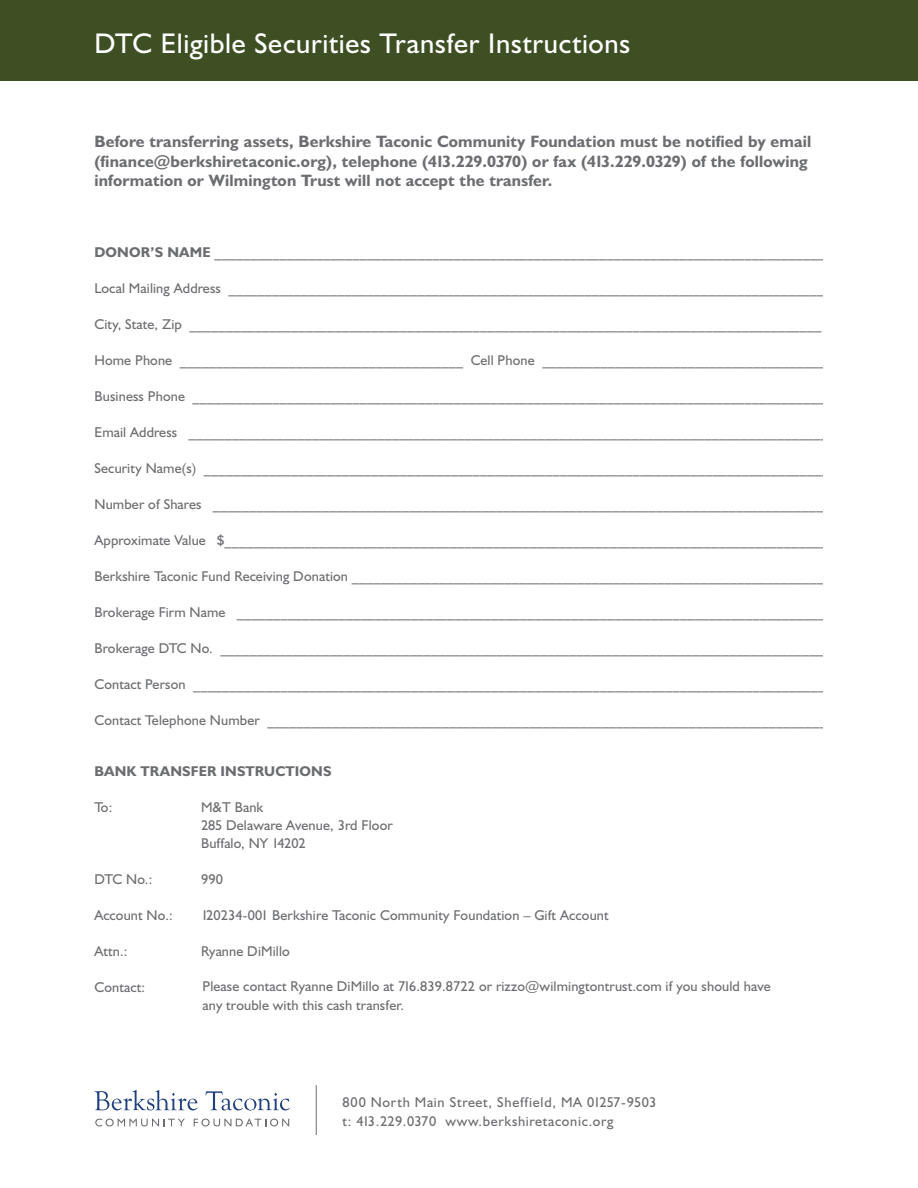
<style>
.page{position:relative;width:918px;height:1188px;background:#fff}
.page>*{position:absolute;margin:0;border:0;box-sizing:border-box;transform-origin:0 0}
.t1{font:28.5px "Humanist 521 BT";letter-spacing:.025em;color:#fff}
.t2{font:700 16.5px/19.5px "Humanist 521 BT";letter-spacing:.01em;color:#6c6d70}
.t3{font:14.25px/18px "Humanist 521 BT";letter-spacing:.01em;color:#6c6d70}
.t4{font:14.25px/18.8px "Humanist 521 BT";letter-spacing:.05em;color:#6c6d70}
.t5{font:700 14.25px "Humanist 521 BT";letter-spacing:.01em;color:#6c6d70}
.s1{font-weight:700}
</style>
<div class="page">
<svg style="left:94px;top:1090px;width:104px;height:20px"></svg>
<svg style="left:205px;top:1091px;width:85px;height:19px"></svg>
<svg style="left:95px;top:1119px;width:90px;height:7px"></svg>
<svg style="left:194px;top:1119px;width:95px;height:7px"></svg>
<hr style="left:316px;top:1085px;width:1px;height:50px;background:#6c6d70">
<div style="left:0;top:0;width:918px;height:81px;background:#3e4f23"></div>
<h1 class="t1" style="left:94px;top:26px;width:537px">DTC Eligible Securities Transfer Instructions</h1>
<p class="t2" style="left:94px;top:132px;width:718px">Before transferring assets, Berkshire Taconic Community Foundation must be notified by email (finance@berkshiretaconic.org), telephone (413.229.0370) or fax (413.229.0329) of the following information or Wilmington Trust will not accept the transfer.</p>
<p class="t3" style="left:94px;top:243px;width:739px"><span class="s1">DONOR’S NAME</span> _____________________________________________________________________________________</p>
<p class="t3" style="left:94px;top:279px;width:746px">Local Mailing Address ____________________________________________________________________________________</p>
<p class="t3" style="left:94px;top:315px;width:729px">City, State, Zip _______________________________________________________________________________________</p>
<p class="t3" style="left:94px;top:351px;width:733px">Home Phone _______________________________________ Cell Phone _______________________________________</p>
<p class="t3" style="left:94px;top:387px;width:732px">Business Phone _______________________________________________________________________________________</p>
<p class="t3" style="left:94px;top:423px;width:735px">Email Address ________________________________________________________________________________________</p>
<p class="t3" style="left:94px;top:459px;width:743px">Security Name(s) _______________________________________________________________________________________</p>
<p class="t3" style="left:94px;top:495px;width:745px">Number of Shares ______________________________________________________________________________________</p>
<p class="t3" style="left:94px;top:531px;width:749px">Approximate Value $_____________________________________________________________________________________</p>
<p class="t3" style="left:94px;top:567px;width:746px">Berkshire Taconic Fund Receiving Donation ___________________________________________________________________</p>
<p class="t3" style="left:94px;top:603px;width:754px">Brokerage Firm Name ____________________________________________________________________________________</p>
<p class="t3" style="left:94px;top:639px;width:752px">Brokerage DTC No. ______________________________________________________________________________________</p>
<p class="t3" style="left:94px;top:675px;width:747px">Contact Person _________________________________________________________________________________________</p>
<p class="t3" style="left:94px;top:711px;width:748px">Contact Telephone Number _______________________________________________________________________________</p>
<p class="t5" style="left:94px;top:762px;width:239px">BANK TRANSFER INSTRUCTIONS</p>
<p class="t3" style="left:94px;top:798px;width:19px">To:</p>
<p class="t3" style="left:201px;top:798px;width:193px">M&amp;T Bank<br>285 Delaware Avenue, 3rd Floor<br>Buffalo, NY 14202</p>
<p class="t3" style="left:201px;top:870px;width:23px">990</p>
<p class="t3" style="left:201px;top:906px;width:409px">120234-001 Berkshire Taconic Community Foundation – Gift Account</p>
<p class="t3" style="left:201px;top:942px;width:90px">Ryanne DiMillo</p>
<p class="t3" style="left:202px;top:977px;width:570px;line-height:18.6px">Please contact Ryanne DiMillo at 716.839.8722 or rizzo@wilmingtontrust.com if you should have any trouble with this cash transfer.</p>
<p class="t3" style="left:94px;top:870px;width:59px">DTC No.:</p>
<p class="t3" style="left:94px;top:906px;width:80px">Account No.:</p>
<p class="t3" style="left:94px;top:942px;width:35px">Attn.:</p>
<p class="t3" style="left:94px;top:978px;width:52px">Contact:</p>
<p class="t4" style="left:343px;top:1093px;width:315px">800 North Main Street, Sheffield, MA 01257-9503 t: 413.229.0370 www.berkshiretaconic.org</p>
</div>
